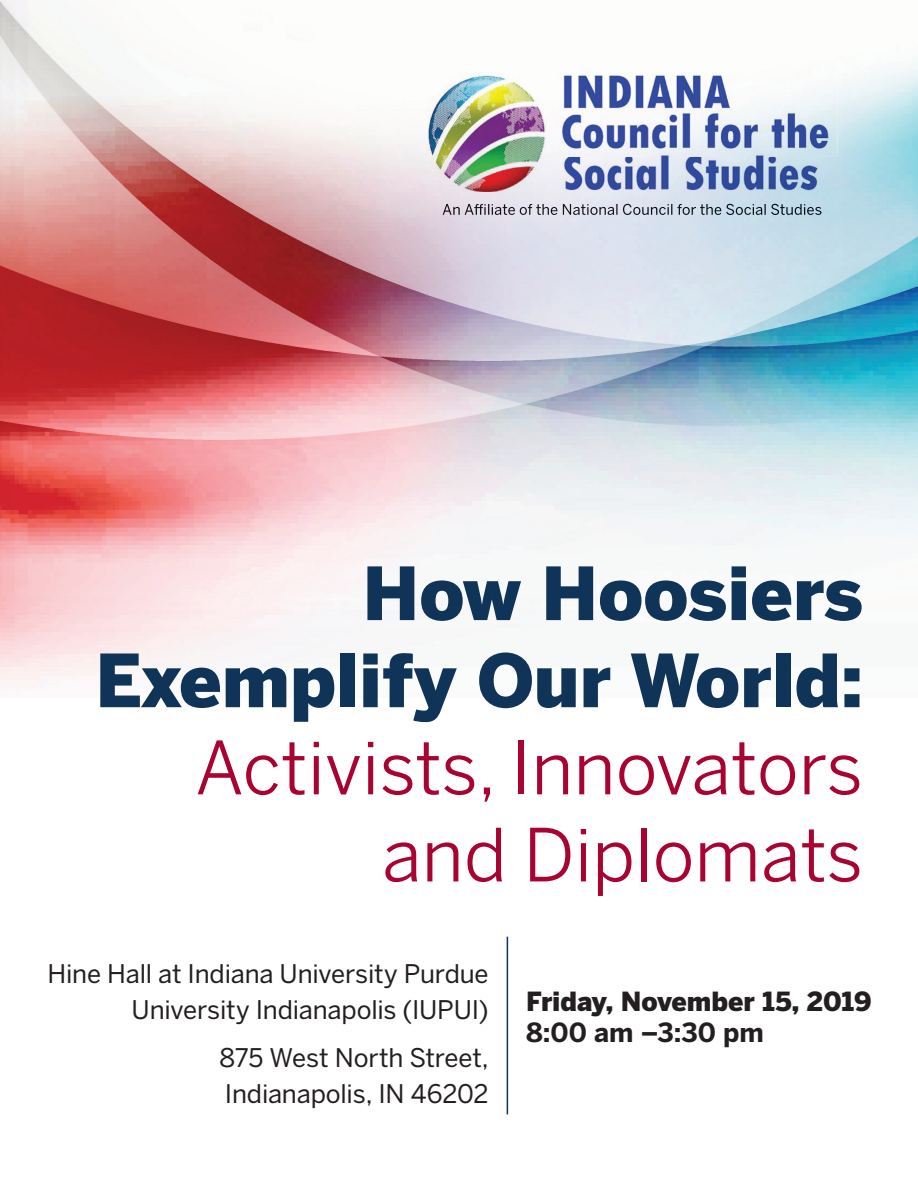
<style>
.page{position:relative;width:918px;height:1188px;background:#fff}
.page>*{position:absolute;margin:0;border:0;box-sizing:border-box;transform-origin:0 0}
.t1{font:72.6px/87.2px "Benton Sans";color:#a90332;text-align:right}
.t2{font:900 72.6px/87.2px "Benton Sans";color:#103458;text-align:right}
.t3{font:900 26.25px "Benton Sans";color:#231f20}
.t4{font:700 26.25px "Benton Sans";color:#231f20}
.t5{font:25.5px/36px "Benton Sans";letter-spacing:-.01em;color:#231f20;text-align:right}
</style>
<div class="page">
<img style="left:0;top:0;width:918px;height:688px">
<img style="left:427px;top:72px;width:122px;height:120px">
<img style="left:554px;top:72px;width:283px;height:84px">
<img style="left:554px;top:151px;width:263px;height:52px">
<img style="left:443px;top:204px;width:378px;height:11px">
<hr style="left:507px;top:937px;width:1px;height:177px;background:#103458">
<h1 class="t2" style="left:95px;top:552px;width:769px">How Hoosiers<br>Exemplify Our World:</h1>
<h1 class="t1" style="left:195px;top:725px;width:669px">Activists, Innovators and Diplomats</h1>
<p class="t5" style="left:48px;top:955px;width:443px">Hine Hall at Indiana University Purdue<br>University Indianapolis (IUPUI)</p>
<p class="t5" style="left:220px;top:1039px;width:271px;text-align:left">875 West North Street,<br>Indianapolis, IN 46202</p>
<p class="t3" style="left:526px;top:984px;width:347px">Friday, November 15, 2019</p>
<p class="t4" style="left:526px;top:1016px;width:239px">8:00 am –3:30 pm</p>
</div>
